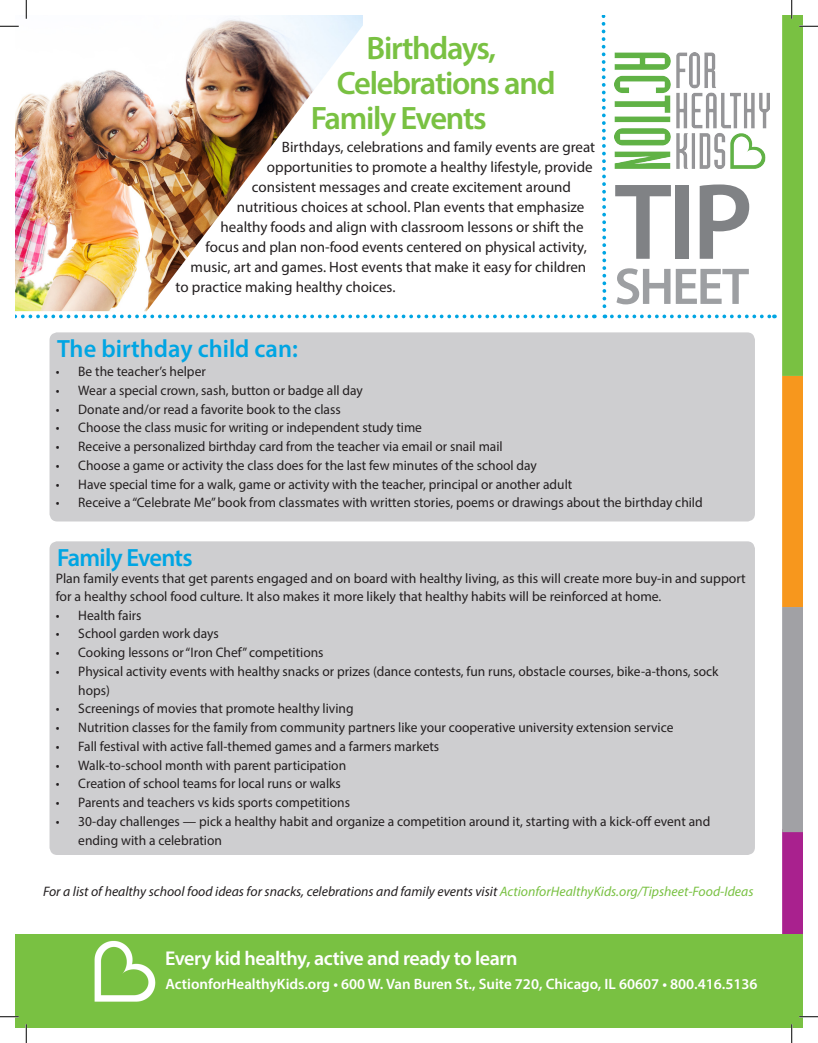
<style>
.page{position:relative;width:818px;height:1043px;background:#fff}
.page>*{position:absolute;margin:0;border:0;box-sizing:border-box;transform-origin:0 0}
.t1{font:600 109.38px "Myriad Pro";color:#808285}
.t2{font:600 52px "Myriad Pro";letter-spacing:-.04em;color:#9d9fa2}
.Header_top{font:600 32.5px "Myriad Pro";letter-spacing:-.04em;color:#79c142}
.Body_A{font:600 25px "Myriad Pro";color:#00a5e3}
.Body_A-2{font:600 25px "Myriad Pro";letter-spacing:-.03em;color:#00a5e3}
.t3{font:600 20px "Myriad Pro";letter-spacing:-.02em;color:#fff}
.Header_sub_copy{font:15px "Myriad Pro";color:#231f20}
.t4{font:600 15px "Myriad Pro";color:#fff}
.t5{font:13.75px/18.8px "Myriad Pro";color:#231f20}
.t6{font:italic 13.75px "Myriad Pro";color:#231f20}
.s1{color:#79c142}
</style>
<div class="page">
<div style="left:782px;top:829px;width:20px;height:199px;background:#a9218e"></div>
<div style="left:782px;top:607px;width:20px;height:225px;background:#a1a1a5"></div>
<div style="left:782px;top:376px;width:20px;height:231px;background:#f7971d"></div>
<div style="left:782px;top:15px;width:20px;height:361px;background:#79c142"></div>
<svg style="left:15px;top:314px;width:571px;height:4px"></svg>
<svg style="left:593px;top:15px;width:182px;height:303px"></svg>
<img style="left:614px;top:53px;width:155px;height:116px">
<div style="left:49px;top:541px;width:705px;height:314px;background:#ceced0;border-radius:8px"></div>
<div style="left:15px;top:934px;width:787px;height:94px;background:#79c142"></div>
<img style="left:94px;top:940px;width:62px;height:62px">
<div style="left:49px;top:332px;width:705px;height:189px;background:#ceced0;border-radius:8px"></div>
<img style="left:15px;top:15px;width:348px;height:296px">
<svg style="left:0;top:25px;width:19px;height:2px"></svg>
<svg style="left:799px;top:25px;width:19px;height:2px"></svg>
<svg style="left:0;top:1016px;width:19px;height:1px"></svg>
<svg style="left:799px;top:1015px;width:19px;height:2px"></svg>
<svg style="left:25px;top:0;width:2px;height:19px"></svg>
<svg style="left:25px;top:1024px;width:2px;height:18px"></svg>
<svg style="left:791px;top:0;width:1px;height:19px"></svg>
<svg style="left:791px;top:1024px;width:1px;height:18px"></svg>
<p class="Header_top" style="left:366px;top:28px;width:131px">Birthdays,</p>
<p class="Header_top" style="left:337px;top:63px;width:220px">Celebrations and</p>
<p class="Header_top" style="left:310px;top:98px;width:177px">Family Events</p>
<p class="Header_sub_copy" style="left:282px;top:137px;width:315px">Birthdays, celebrations and family events are great</p>
<p class="Header_sub_copy" style="left:267px;top:157px;width:327px">opportunities to promote a healthy lifestyle, provide</p>
<p class="Header_sub_copy" style="left:252px;top:177px;width:320px">consistent messages and create excitement around</p>
<p class="Header_sub_copy" style="left:237px;top:197px;width:349px">nutritious choices at school. Plan events that emphasize</p>
<p class="Header_sub_copy" style="left:220px;top:217px;width:364px">healthy foods and align with classroom lessons or shift the</p>
<p class="Header_sub_copy" style="left:205px;top:237px;width:382px">focus and plan non-food events centered on physical activity,</p>
<p class="Header_sub_copy" style="left:190px;top:257px;width:397px">music, art and games. Host events that make it easy for children</p>
<p class="Header_sub_copy" style="left:175px;top:277px;width:221px">to practice making healthy choices.</p>
<p class="t1" style="left:614px;top:152px;width:140px">TIP</p>
<p class="t2" style="left:614px;top:253px;width:136px">SHEET</p>
<p class="Body_A" style="left:57px;top:333px;width:242px">The birthday child can:</p>
<p class="t5" style="left:56px;top:362px;width:151px">• Be the teacher’s helper</p>
<p class="t5" style="left:56px;top:381px;width:309px">• Wear a special crown, sash, button or badge all day</p>
<p class="t5" style="left:56px;top:399px;width:286px">• Donate and/or read a favorite book to the class</p>
<p class="t5" style="left:56px;top:418px;width:368px">• Choose the class music for writing or independent study time</p>
<p class="t5" style="left:56px;top:437px;width:448px">• Receive a personalized birthday card from the teacher via email or snail mail</p>
<p class="t5" style="left:56px;top:456px;width:482px">• Choose a game or activity the class does for the last few minutes of the school day</p>
<p class="t5" style="left:56px;top:474px;width:518px">• Have special time for a walk, game or activity with the teacher, principal or another adult</p>
<p class="t5" style="left:56px;top:493px;width:648px">• Receive a “Celebrate Me” book from classmates with written stories, poems or drawings about the birthday child</p>
<p class="Body_A-2" style="left:57px;top:542px;width:137px">Family Events</p>
<p class="t5" style="left:56px;top:569px;width:691px;line-height:18px">Plan family events that get parents engaged and on board with healthy living, as this will create more buy-in and support for a healthy school food culture. It also makes it more likely that healthy habits will be reinforced at home.</p>
<p class="t5" style="left:56px;top:605px;width:87px">• Health fairs</p>
<p class="t5" style="left:56px;top:624px;width:164px">• School garden work days</p>
<p class="t5" style="left:56px;top:643px;width:269px">• Cooking lessons or “Iron Chef” competitions</p>
<p class="t5" style="left:78px;top:661px;width:641px;text-indent:-22px">• Physical activity events with healthy snacks or prizes (dance contests, fun runs, obstacle courses, bike-a-thons, sock hops)</p>
<p class="t5" style="left:56px;top:699px;width:299px">• Screenings of movies that promote healthy living</p>
<p class="t5" style="left:56px;top:718px;width:619px">• Nutrition classes for the family from community partners like your cooperative university extension service</p>
<p class="t5" style="left:56px;top:736px;width:385px">• Fall festival with active fall-themed games and a farmers markets</p>
<p class="t5" style="left:56px;top:755px;width:292px">• Walk-to-school month with parent participation</p>
<p class="t5" style="left:56px;top:774px;width:286px">• Creation of school teams for local runs or walks</p>
<p class="t5" style="left:56px;top:793px;width:296px">• Parents and teachers vs kids sports competitions</p>
<p class="t5" style="left:78px;top:811px;width:633px;text-indent:-22px">• 30-day challenges — pick a healthy habit and organize a competition around it, starting with a kick-off event and ending with a celebration</p>
<p class="t6" style="left:43px;top:883px;width:711px">For a list of healthy school food ideas for snacks, celebrations and family events visit <span class="s1">ActionforHealthyKids.org/Tipsheet-Food-Ideas</span></p>
<p class="t3" style="left:165px;top:945px;width:354px">Every kid healthy, active and ready to learn</p>
<p class="t4" style="left:165px;top:974px;width:593px">ActionforHealthyKids.org • 600 W. Van Buren St., Suite 720, Chicago, IL 60607 • 800.416.5136</p>
</div>
